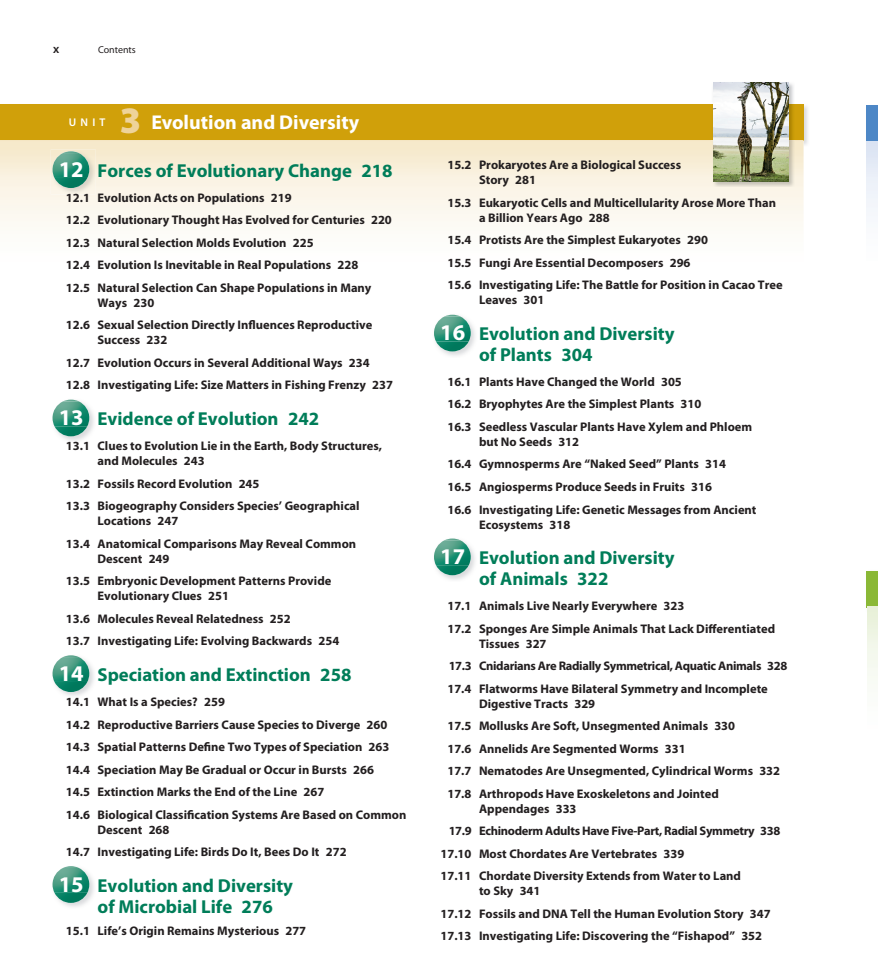
<style>
.page{position:relative;width:878px;height:979px;background:#fff}
.page>*{position:absolute;margin:0;border:0;box-sizing:border-box;transform-origin:0 0}
.t1{font:700 20px "Myriad Pro";color:#fff}
.t2{font:700 18.75px/20.8px "Myriad Pro";color:#007d59}
.t3{font:700 12.5px/22.5px "Myriad Pro";color:#231f20}
.t4{font:700 12.5px "Myriad Pro";letter-spacing:-.025em;color:#231f20}
.t5{font:600 12.5px "Myriad Pro";color:#231f20}
.t6{font:600 11.25px "Myriad Pro";color:#fff}
.t7{font:10px "Myriad Pro";color:#231f20}
.s1{font-weight:900;font-size:37.5px;color:#eed39a}
.s2{font-size:22.5px;color:#fff}
</style>
<div class="page">
<img style="left:0;top:104px;width:808px;height:42px">
<div style="left:0;top:105px;width:803px;height:36px;background:#d0a00a"></div>
<img style="left:0;top:140px;width:803px;height:87px">
<img style="left:866px;top:105px;width:12px;height:1px">
<div style="left:866px;top:106px;width:12px;height:36px;background:#4d87c6"></div>
<img style="left:866px;top:141px;width:12px;height:71px">
<div style="left:866px;top:571px;width:12px;height:36px;background:#8ab836"></div>
<img style="left:867px;top:606px;width:11px;height:75px">
<img style="left:711px;top:82px;width:83px;height:105px">
<img style="left:713px;top:83px;width:75px;height:98px">
<img style="left:51px;top:149px;width:45px;height:45px">
<svg style="left:63px;top:151px;width:16px;height:2px"></svg>
<img style="left:54px;top:178px;width:33px;height:10px">
<img style="left:53px;top:153px;width:36px;height:25px">
<img style="left:52px;top:399px;width:42px;height:42px">
<svg style="left:63px;top:400px;width:16px;height:1px"></svg>
<img style="left:54px;top:426px;width:33px;height:10px">
<img style="left:53px;top:401px;width:36px;height:25px">
<img style="left:52px;top:664px;width:42px;height:32px">
<svg style="left:63px;top:655px;width:16px;height:2px"></svg>
<img style="left:54px;top:682px;width:33px;height:10px">
<img style="left:53px;top:657px;width:36px;height:25px">
<img style="left:52px;top:875px;width:42px;height:32px">
<svg style="left:63px;top:866px;width:16px;height:2px"></svg>
<img style="left:54px;top:893px;width:33px;height:10px">
<img style="left:53px;top:868px;width:36px;height:25px">
<img style="left:435px;top:314px;width:40px;height:42px">
<svg style="left:444px;top:315px;width:16px;height:1px"></svg>
<img style="left:436px;top:341px;width:33px;height:10px">
<img style="left:434px;top:316px;width:37px;height:25px">
<img style="left:435px;top:548px;width:40px;height:32px">
<svg style="left:445px;top:538px;width:15px;height:2px"></svg>
<img style="left:436px;top:565px;width:33px;height:10px">
<img style="left:434px;top:540px;width:37px;height:25px">
<p class="t5" style="left:53px;top:45px;width:8px">x</p>
<p class="t7" style="left:98px;top:46px;width:39px">Contents</p>
<p class="t6" style="left:69px;top:118px;width:38px">UNIT</p>
<h1 class="t1" style="left:120px;top:115px;width:241px"><span class="s1">3</span> Evolution and Diversity</h1>
<h2 class="t2" style="left:59px;top:162px;width:335px"><span class="s2">12</span> Forces of Evolutionary Change 218</h2>
<p class="t3" style="left:66px;top:187px;width:327px">12.1 Evolution Acts on Populations 219<br>12.2 Evolutionary Thought Has Evolved for Centuries 220<br>12.3 Natural Selection Molds Evolution 225<br>12.4 Evolution Is Inevitable in Real Populations 228<br>12.5 Natural Selection Can Shape Populations in Many</p>
<p class="t3" style="left:66px;top:292px;width:308px;text-indent:32px">Ways 230<br>12.6 Sexual Selection Directly Influences Reproductive</p>
<p class="t3" style="left:66px;top:330px;width:328px;text-indent:32px">Success 232<br>12.7 Evolution Occurs in Several Additional Ways 234<br>12.8 Investigating Life: Size Matters in Fishing Frenzy 237</p>
<h2 class="t2" style="left:59px;top:410px;width:262px"><span class="s2">13</span> Evidence of Evolution 242</h2>
<p class="t3" style="left:98px;top:439px;width:286px;line-height:15px;text-indent:-32px">13.1 Clues to Evolution Lie in the Earth, Body Structures, and Molecules 243</p>
<p class="t3" style="left:66px;top:473px;width:295px">13.2 Fossils Record Evolution 245<br>13.3 Biogeography Considers Species’ Geographical</p>
<p class="t3" style="left:66px;top:511px;width:292px;text-indent:32px">Locations 247<br>13.4 Anatomical Comparisons May Reveal Common</p>
<p class="t3" style="left:66px;top:548px;width:267px;text-indent:32px">Descent 249<br>13.5 Embryonic Development Patterns Provide</p>
<p class="t3" style="left:66px;top:586px;width:275px;text-indent:32px">Evolutionary Clues 251<br>13.6 Molecules Reveal Relatedness 252<br>13.7 Investigating Life: Evolving Backwards 254</p>
<h2 class="t2" style="left:59px;top:666px;width:294px"><span class="s2">14</span> Speciation and Extinction 258</h2>
<p class="t3" style="left:66px;top:691px;width:342px">14.1 What Is a Species? 259<br>14.2 Reproductive Barriers Cause Species to Diverge 260<br>14.3 Spatial Patterns Define Two Types of Speciation 263<br>14.4 Speciation May Be Gradual or Occur in Bursts 266<br>14.5 Extinction Marks the End of the Line 267<br>14.6 Biological Classification Systems Are Based on Common</p>
<p class="t3" style="left:66px;top:819px;width:282px;text-indent:32px">Descent 268<br>14.7 Investigating Life: Birds Do It, Bees Do It 272</p>
<h2 class="t2" style="left:98px;top:877px;width:197px;text-indent:-39px"><span class="s2">15</span> Evolution and Diversity of Microbial Life 276</h2>
<p class="t3" style="left:66px;top:920px;width:242px">15.1 Life’s Origin Remains Mysterious 277</p>
<p class="t3" style="left:479px;top:159px;width:203px;line-height:15px;text-indent:-32px">15.2 Prokaryotes Are a Biological Success<br>Story 281</p>
<p class="t3" style="left:479px;top:196px;width:298px;line-height:15px;text-indent:-32px">15.3 Eukaryotic Cells and Multicellularity Arose More Than a Billion Years Ago 288</p>
<p class="t3" style="left:447px;top:230px;width:337px">15.4 Protists Are the Simplest Eukaryotes 290<br>15.5 Fungi Are Essential Decomposers 296<br>15.6 Investigating Life: The Battle for Position in Cacao Tree</p>
<p class="t3" style="left:479px;top:290px;width:67px">Leaves 301</p>
<h2 class="t2" style="left:479px;top:325px;width:197px;text-indent:-39px"><span class="s2">16</span> Evolution and Diversity of Plants 304</h2>
<p class="t3" style="left:447px;top:371px;width:306px">16.1 Plants Have Changed the World 305<br>16.2 Bryophytes Are the Simplest Plants 310<br>16.3 Seedless Vascular Plants Have Xylem and Phloem</p>
<p class="t3" style="left:447px;top:431px;width:310px;text-indent:32px">but No Seeds 312<br>16.4 Gymnosperms Are “Naked Seed” Plants 314<br>16.5 Angiosperms Produce Seeds in Fruits 316<br>16.6 Investigating Life: Genetic Messages from Ancient</p>
<p class="t3" style="left:479px;top:514px;width:93px">Ecosystems 318</p>
<h2 class="t2" style="left:479px;top:549px;width:197px;text-indent:-39px"><span class="s2">17</span> Evolution and Diversity of Animals 322</h2>
<p class="t3" style="left:447px;top:595px;width:329px">17.1 Animals Live Nearly Everywhere 323<br>17.2 Sponges Are Simple Animals That Lack Differentiated</p>
<p class="t3" style="left:447px;top:633px;width:341px;text-indent:32px">Tissues 327<br>17.3 Cnidarians Are Radially Symmetrical, Aquatic Animals 328<br>17.4 Flatworms Have Bilateral Symmetry and Incomplete</p>
<p class="t3" style="left:447px;top:693px;width:334px;text-indent:32px">Digestive Tracts 329<br>17.5 Mollusks Are Soft, Unsegmented Animals 330<br>17.6 Annelids Are Segmented Worms 331<br>17.7 Nematodes Are Unsegmented, Cylindrical Worms 332<br>17.8 Arthropods Have Exoskeletons and Jointed</p>
<p class="t3" style="left:479px;top:798px;width:99px">Appendages 333</p>
<p class="t4" style="left:448px;top:826px;width:333px">17.9 Echinoderm Adults Have Five-Part, Radial Symmetry 338</p>
<p class="t3" style="left:440px;top:843px;width:245px">17.10 Most Chordates Are Vertebrates 339</p>
<p class="t3" style="left:440px;top:865px;width:302px">17.11 Chordate Diversity Extends from Water to Land</p>
<p class="t3" style="left:440px;top:880px;width:332px;text-indent:38px">to Sky 341<br>17.12 Fossils and DNA Tell the Human Evolution Story 347<br>17.13 Investigating Life: Discovering the “Fishapod” 352</p>
</div>
